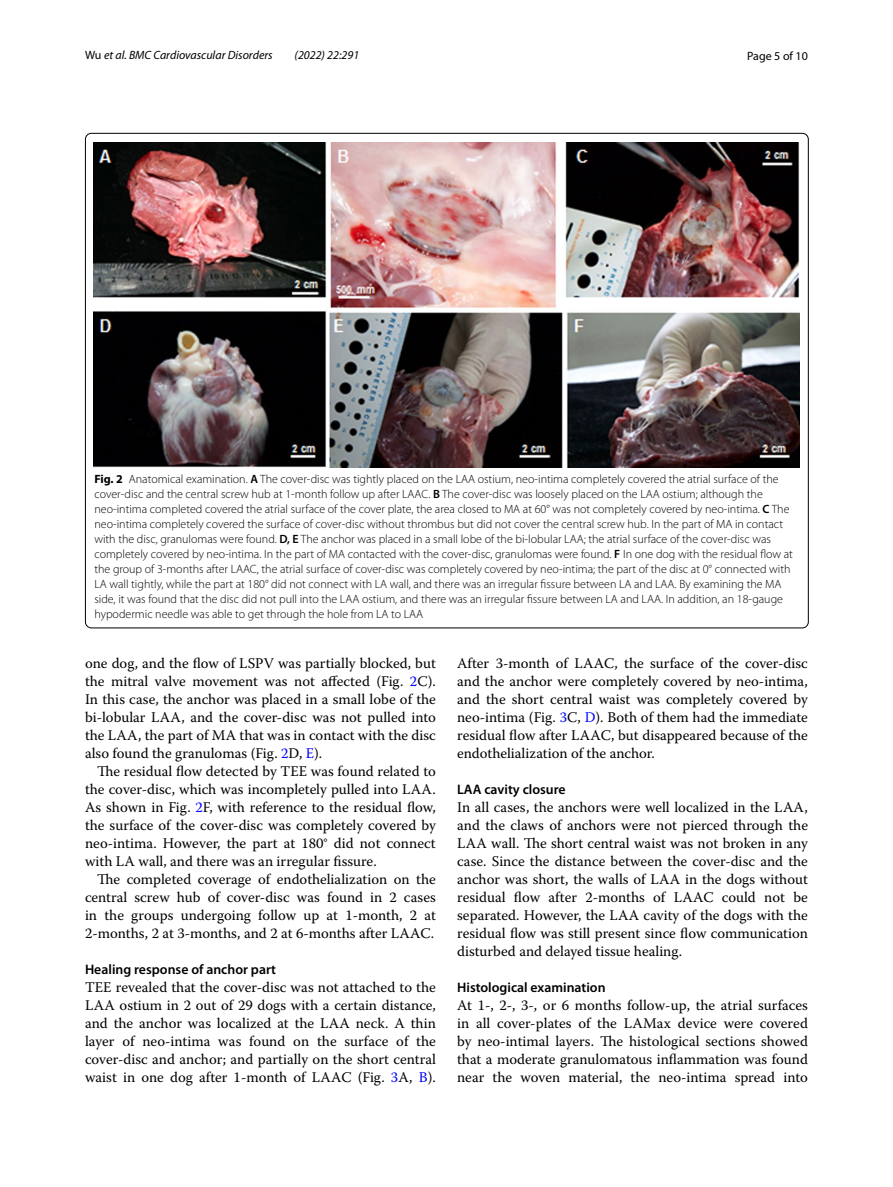
<style>
.page{position:relative;width:893px;height:1187px;background:#fff}
.page>*{position:absolute;margin:0;border:0;box-sizing:border-box;transform-origin:0 0}
.t1{font:14.7px/18px "Warnock Pro";color:#000;text-align:justify}
.t2{font:600 13.8px "Myriad Pro";color:#000}
.t3{font:300 12px/15px "Myriad Pro";color:#000}
.t4{font:italic 12px "Myriad Pro";color:#000}
.t5{font:12px "Myriad Pro";color:#000}
.s1{font-style:normal}
.s2{font-weight:700}
.s3{font-weight:600}
.s4{color:#00f}
</style>
<div class="page">
<img style="left:94px;top:142px;width:706px;height:325px">
<p class="t4" style="left:85px;top:48px;width:189px"><span class="s1">Wu</span> et al. BMC Cardiovascular Disorders</p>
<p class="t4" style="left:295px;top:48px;width:66px">(2022) 22:291</p>
<p class="t5" style="left:747px;top:48px;width:62px">Page 5 of 10</p>
<p class="t3" style="left:94px;top:471px;width:700px"><span class="s2">Fig. 2</span> Anatomical examination. <span class="s3">A</span> The cover-disc was tightly placed on the LAA ostium, neo-intima completely covered the atrial surface of the cover-disc and the central screw hub at 1-month follow up after LAAC. <span class="s3">B</span> The cover-disc was loosely placed on the LAA ostium; although the neo-intima completed covered the atrial surface of the cover plate, the area closed to MA at 60° was not completely covered by neo-intima. <span class="s3">C</span> The neo-intima completely covered the surface of cover-disc without thrombus but did not cover the central screw hub. In the part of MA in contact with the disc, granulomas were found. <span class="s3">D, E</span> The anchor was placed in a small lobe of the bi-lobular LAA; the atrial surface of the cover-disc was completely covered by neo-intima. In the part of MA contacted with the cover-disc, granulomas were found. <span class="s3">F</span> In one dog with the residual flow at the group of 3-months after LAAC, the atrial surface of cover-disc was completely covered by neo-intima; the part of the disc at 0° connected with LA wall tightly, while the part at 180° did not connect with LA wall, and there was an irregular fissure between LA and LAA. By examining the MA side, it was found that the disc did not pull into the LAA ostium, and there was an irregular fissure between LA and LAA. In addition, an 18-gauge hypodermic needle was able to get through the hole from LA to LAA</p>
<p class="t1" style="left:85px;top:654px;width:352px">one dog, and the flow of LSPV was partially blocked, but the mitral valve movement was not affected (Fig. <span class="s4">2</span>C).<br>In this case, the anchor was placed in a small lobe of the bi-lobular LAA, and the cover-disc was not pulled into the LAA, the part of MA that was in contact with the disc also found the granulomas (Fig. <span class="s4">2</span>D, <span class="s4">E</span>).</p>
<p class="t1" style="left:85px;top:762px;width:352px;text-indent:12px">The residual flow detected by TEE was found related to the cover-disc, which was incompletely pulled into LAA.<br>As shown in Fig. <span class="s4">2</span>F, with reference to the residual flow, the surface of the cover-disc was completely covered by neo-intima. However, the part at 180° did not connect with LA wall, and there was an irregular fissure.</p>
<p class="t1" style="left:85px;top:870px;width:352px;text-indent:12px">The completed coverage of endothelialization on the central screw hub of cover-disc was found in 2 cases in the groups undergoing follow up at 1-month, 2 at 2-months, 2 at 3-months, and 2 at 6-months after LAAC.</p>
<p class="t2" style="left:85px;top:960px;width:193px">Healing response of anchor part</p>
<p class="t1" style="left:85px;top:978px;width:352px">TEE revealed that the cover-disc was not attached to the LAA ostium in 2 out of 29 dogs with a certain distance, and the anchor was localized at the LAA neck. A thin layer of neo-intima was found on the surface of the cover-disc and anchor; and partially on the short central waist in one dog after 1-month of LAAC (Fig. <span class="s4">3</span>A, <span class="s4">B</span>).</p>
<p class="t1" style="left:457px;top:654px;width:352px">After 3-month of LAAC, the surface of the cover-disc and the anchor were completely covered by neo-intima, and the short central waist was completely covered by neo-intima (Fig. <span class="s4">3</span>C, <span class="s4">D</span>). Both of them had the immediate residual flow after LAAC, but disappeared because of the endothelialization of the anchor.</p>
<p class="t2" style="left:457px;top:780px;width:110px">LAA cavity closure</p>
<p class="t1" style="left:457px;top:798px;width:352px">In all cases, the anchors were well localized in the LAA, and the claws of anchors were not pierced through the LAA wall. The short central waist was not broken in any case. Since the distance between the cover-disc and the anchor was short, the walls of LAA in the dogs without residual flow after 2-months of LAAC could not be separated. However, the LAA cavity of the dogs with the residual flow was still present since flow communication disturbed and delayed tissue healing.</p>
<p class="t2" style="left:457px;top:978px;width:150px">Histological examination</p>
<p class="t1" style="left:457px;top:996px;width:352px">At 1-, 2-, 3-, or 6 months follow-up, the atrial surfaces in all cover-plates of the LAMax device were covered by neo-intimal layers. The histological sections showed that a moderate granulomatous inflammation was found near the woven material, the neo-intima spread into</p>
</div>
